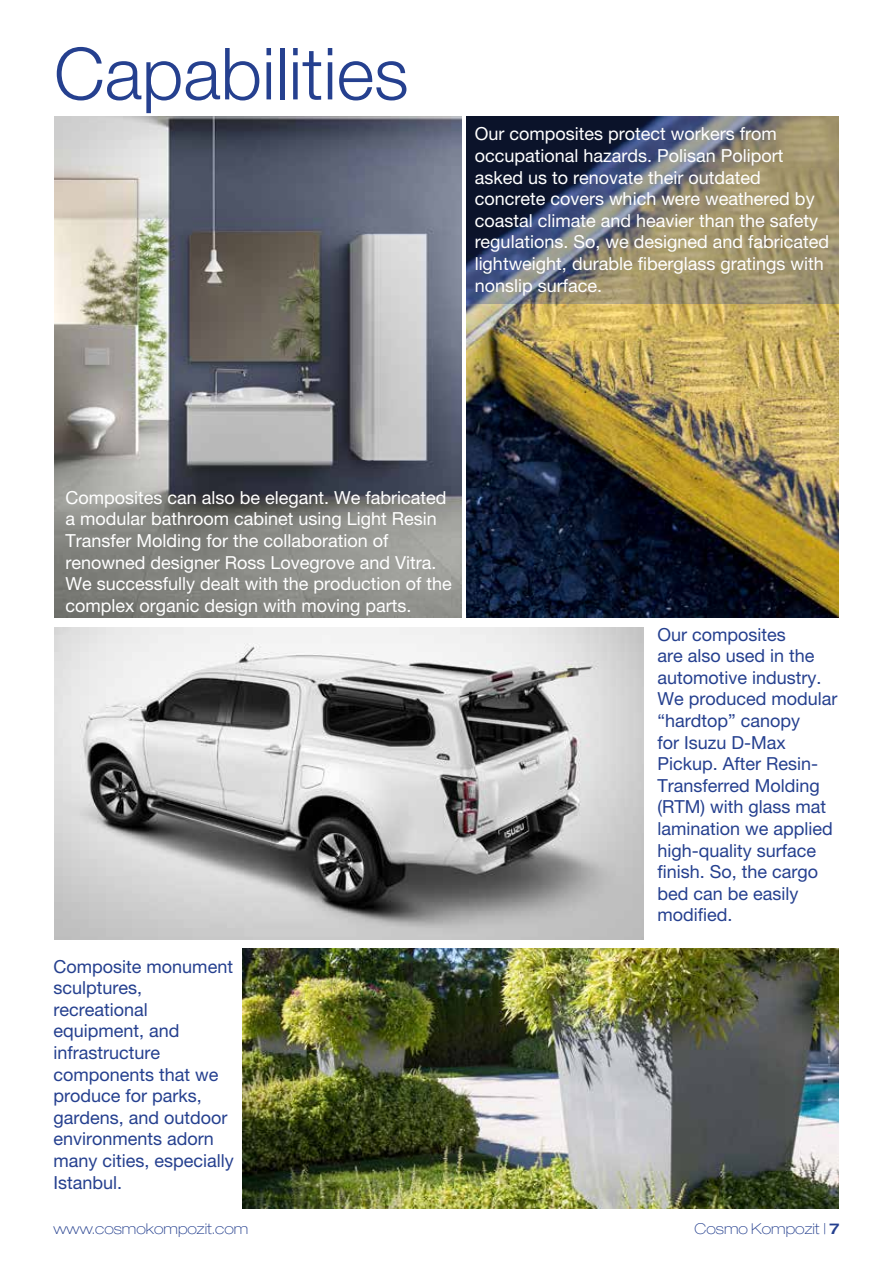
<style>
.page{position:relative;width:893px;height:1263px;background:#fff}
.page>*{position:absolute;margin:0;border:0;box-sizing:border-box;transform-origin:0 0}
.t1{font:300 72px "Helvetica Neue LT Pro";color:#25408f}
.t2{font:18px/21.6px "Helvetica Neue LT Pro";color:#fff}
.t3{font:18px/21.6px "Helvetica Neue LT Pro";color:#25408f}
.t4{font:100 expanded 15px "Helvetica Neue LT Pro";color:#25408f}
.s1{font-weight:500}
</style>
<div class="page">
<img style="left:54px;top:116px;width:407px;height:502px">
<img style="left:467px;top:304px;width:372px;height:314px">
<svg style="left:467px;top:116px;width:372px;height:188px;background:#6d6c67"></svg>
<img style="left:54px;top:628px;width:589px;height:311px">
<img style="left:242px;top:948px;width:597px;height:261px">
<h1 class="t1" style="left:54px;top:30px;width:356px">Capabilities</h1>
<p class="t2" style="left:475px;top:123px;width:356px">Our composites protect workers from occupational hazards. Polisan Poliport asked us to renovate their outdated concrete covers which were weathered by coastal climate and heavier than the safety regulations. So, we designed and fabricated lightweight, durable fiberglass gratings with nonslip surface.</p>
<p class="t2" style="left:65px;top:486px;width:388px">Composites can also be elegant. We fabricated a modular bathroom cabinet using Light Resin Transfer Molding for the collaboration of renowned designer Ross Lovegrove and Vitra.<br>We successfully dealt with the production of the complex organic design with moving parts.</p>
<p class="t3" style="left:54px;top:955px;width:182px">Composite monument sculptures, recreational equipment, and infrastructure components that we produce for parks, gardens, and outdoor environments adorn many cities, especially<br>Istanbul.</p>
<p class="t3" style="left:657px;top:623px;width:182px">Our composites<br>are also used in the automotive industry.<br>We produced modular “hardtop” canopy<br>for Isuzu D-Max<br>Pickup. After Resin-<br>Transferred Molding (RTM) with glass mat lamination we applied high-quality surface finish. So, the cargo bed can be easily modified.</p>
<p class="t4" style="left:54px;top:1220px;width:196px">www.cosmokompozit.com</p>
<p class="t4" style="left:695px;top:1220px;width:147px">Cosmo Kompozit | <span class="s1">7</span></p>
</div>
